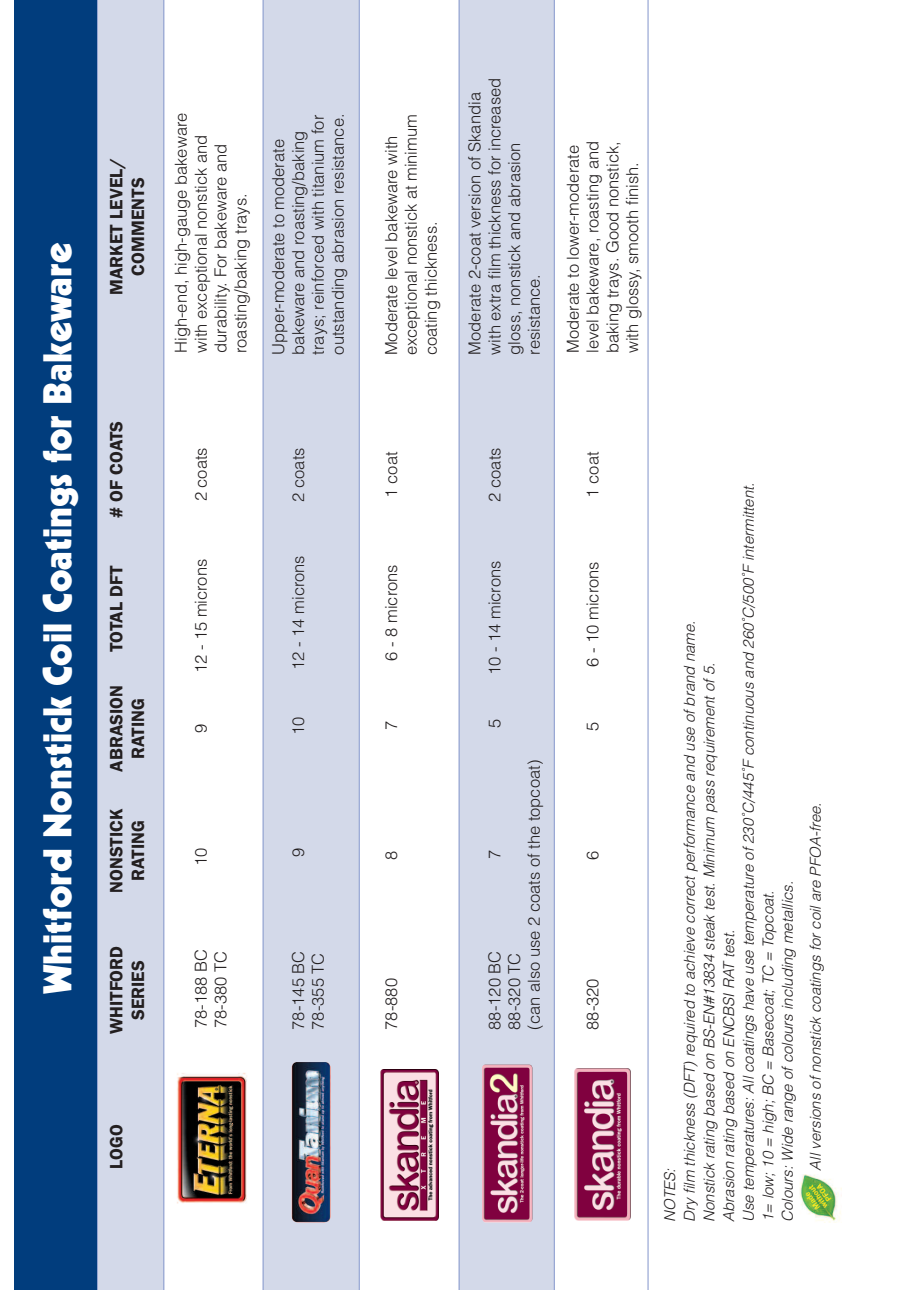
<style>
.page{position:relative;width:920px;height:1290px;background:#fff}
.page>*{position:absolute;margin:0;border:0;box-sizing:border-box;transform-origin:0 0}
.t1{font:900 39px "Kabel";color:#fff}
.t2{font:600 18px "Franklin Gothic";color:#231f20}
.t3{font:300 16.5px/19.8px "Helvetica";color:#231f20}
.t4{font:italic 300 15px/19.6px "Helvetica";color:#231f20}
</style>
<div class="page">
<div style="left:459px;top:0;width:95px;height:1290px;background:#d3d9e9"></div>
<div style="left:263px;top:0;width:96px;height:1290px;background:#d3d9e9"></div>
<div style="left:97px;top:0;width:67px;height:1290px;background:#d3d9e9"></div>
<div style="left:15px;top:0;width:82px;height:1289px;background:#013d7d"></div>
<img style="left:291px;top:1062px;width:40px;height:160px">
<hr style="left:648px;top:0;width:1px;height:1290px;background:#8295cb">
<img style="left:177px;top:1073px;width:70px;height:131px">
<svg style="left:574px;top:1068px;width:57px;height:153px"></svg>
<img style="left:575px;top:1069px;width:55px;height:151px">
<img style="left:481px;top:1064px;width:51px;height:158px">
<img style="left:380px;top:1069px;width:59px;height:151px">
<img style="left:800px;top:1175px;width:41px;height:47px">
<h1 class="t1" style="left:43px;top:994px;width:753px;rotate:-90deg">Whitford Nonstick Coil Coatings for Bakeware</h1>
<p class="t2" style="left:106px;top:295px;width:138px;rotate:-90deg">MARKET LEVEL/</p>
<p class="t2" style="left:127px;top:276px;width:100px;rotate:-90deg">COMMENTS</p>
<p class="t2" style="left:106px;top:518px;width:99px;rotate:-90deg"># OF COATS</p>
<p class="t2" style="left:106px;top:652px;width:88px;rotate:-90deg">TOTAL DFT</p>
<p class="t2" style="left:106px;top:772px;width:88px;rotate:-90deg">ABRASION</p>
<p class="t2" style="left:127px;top:759px;width:62px;rotate:-90deg">RATING</p>
<p class="t2" style="left:106px;top:893px;width:86px;rotate:-90deg">NONSTICK</p>
<p class="t2" style="left:127px;top:881px;width:62px;rotate:-90deg">RATING</p>
<p class="t2" style="left:106px;top:1034px;width:90px;rotate:-90deg">WHITFORD</p>
<p class="t2" style="left:127px;top:1020px;width:61px;rotate:-90deg">SERIES</p>
<p class="t3" style="left:170px;top:353px;width:241px;rotate:-90deg">High-end, high-gauge bakeware</p>
<p class="t3" style="left:307px;top:355px;width:242px;rotate:-90deg">trays; reinforced with titanium for outstanding abrasion resistance.</p>
<p class="t3" style="left:288px;top:355px;width:226px;rotate:-90deg">bakeware and roasting/baking</p>
<p class="t3" style="left:190px;top:353px;width:220px;rotate:-90deg">with exceptional nonstick and</p>
<p class="t3" style="left:210px;top:353px;width:211px;rotate:-90deg">durability. For bakeware and roasting/baking trays.</p>
<p class="t3" style="left:268px;top:355px;width:217px;rotate:-90deg">Upper-moderate to moderate</p>
<p class="t3" style="left:190px;top:501px;width:56px;rotate:-90deg">2 coats</p>
<p class="t3" style="left:190px;top:673px;width:116px;rotate:-90deg">12 - 15 microns</p>
<p class="t3" style="left:190px;top:732px;width:11px;rotate:-90deg">9</p>
<p class="t3" style="left:190px;top:866px;width:20px;rotate:-90deg">10</p>
<p class="t3" style="left:190px;top:1028px;width:80px;rotate:-90deg">78-188 BC</p>
<p class="t3" style="left:210px;top:1028px;width:79px;rotate:-90deg">78-380 TC</p>
<p class="t3" style="left:288px;top:502px;width:56px;rotate:-90deg">2 coats</p>
<p class="t3" style="left:288px;top:670px;width:116px;rotate:-90deg">12 - 14 microns</p>
<p class="t3" style="left:288px;top:735px;width:20px;rotate:-90deg">10</p>
<p class="t3" style="left:288px;top:857px;width:11px;rotate:-90deg">9</p>
<p class="t3" style="left:288px;top:1030px;width:80px;rotate:-90deg">78-145 BC</p>
<p class="t3" style="left:307px;top:1030px;width:79px;rotate:-90deg">78-355 TC</p>
<p class="t2" style="left:106px;top:1169px;width:46px;rotate:-90deg">LOGO</p>
<p class="t3" style="left:381px;top:355px;width:243px;rotate:-90deg">Moderate level bakeware with exceptional nonstick at minimum coating thickness.</p>
<p class="t3" style="left:484px;top:355px;width:278px;rotate:-90deg">with extra film thickness for increased</p>
<p class="t3" style="left:464px;top:355px;width:264px;rotate:-90deg">Moderate 2-coat version of Skandia</p>
<p class="t3" style="left:504px;top:355px;width:213px;rotate:-90deg">gloss, nonstick and abrasion</p>
<p class="t3" style="left:523px;top:355px;width:82px;rotate:-90deg">resistance.</p>
<p class="t3" style="left:582px;top:353px;width:214px;text-align:justify;rotate:-90deg">level bakeware, roasting and baking trays. Good nonstick, with glossy, smooth finish.</p>
<p class="t3" style="left:562px;top:353px;width:210px;rotate:-90deg">Moderate to lower-moderate</p>
<p class="t3" style="left:381px;top:497px;width:47px;rotate:-90deg">1 coat</p>
<p class="t3" style="left:381px;top:661px;width:97px;rotate:-90deg">6 - 8 microns</p>
<p class="t3" style="left:381px;top:730px;width:11px;rotate:-90deg">7</p>
<p class="t3" style="left:381px;top:860px;width:11px;rotate:-90deg">8</p>
<p class="t3" style="left:381px;top:1030px;width:53px;rotate:-90deg">78-880</p>
<p class="t3" style="left:484px;top:502px;width:56px;rotate:-90deg">2 coats</p>
<p class="t3" style="left:484px;top:675px;width:116px;rotate:-90deg">10 - 14 microns</p>
<p class="t3" style="left:484px;top:728px;width:11px;rotate:-90deg">5</p>
<p class="t3" style="left:523px;top:1030px;width:271px;rotate:-90deg">(can also use 2 coats of the topcoat)</p>
<p class="t3" style="left:484px;top:859px;width:11px;rotate:-90deg">7</p>
<p class="t3" style="left:484px;top:1030px;width:80px;rotate:-90deg">88-120 BC</p>
<p class="t3" style="left:504px;top:1030px;width:79px;rotate:-90deg">88-320 TC</p>
<p class="t3" style="left:582px;top:497px;width:47px;rotate:-90deg">1 coat</p>
<p class="t3" style="left:582px;top:667px;width:107px;rotate:-90deg">6 - 10 microns</p>
<p class="t3" style="left:582px;top:731px;width:11px;rotate:-90deg">5</p>
<p class="t3" style="left:582px;top:860px;width:11px;rotate:-90deg">6</p>
<p class="t3" style="left:582px;top:1030px;width:53px;rotate:-90deg">88-320</p>
<p class="t4" style="left:660px;top:1222px;width:741px;rotate:-90deg">NOTES:<br>Dry film thickness (DFT) required to achieve correct performance and use of brand name.<br>Nonstick rating based on BS-EN#13834 steak test. Minimum pass requirement of 5.<br>Abrasion rating based on ENCBSI RAT test.<br>Use temperatures: All coatings have use temperature of 230˚C/445˚F continuous and 260˚C/500˚F intermittent.<br>1= low; 10 = high; BC = Basecoat; TC = Topcoat.<br>Colours: Wide range of colours including metallics.</p>
<p class="t4" style="left:805px;top:1170px;width:369px;rotate:-90deg">All versions of nonstick coatings for coil are PFOA-free.</p>
</div>
